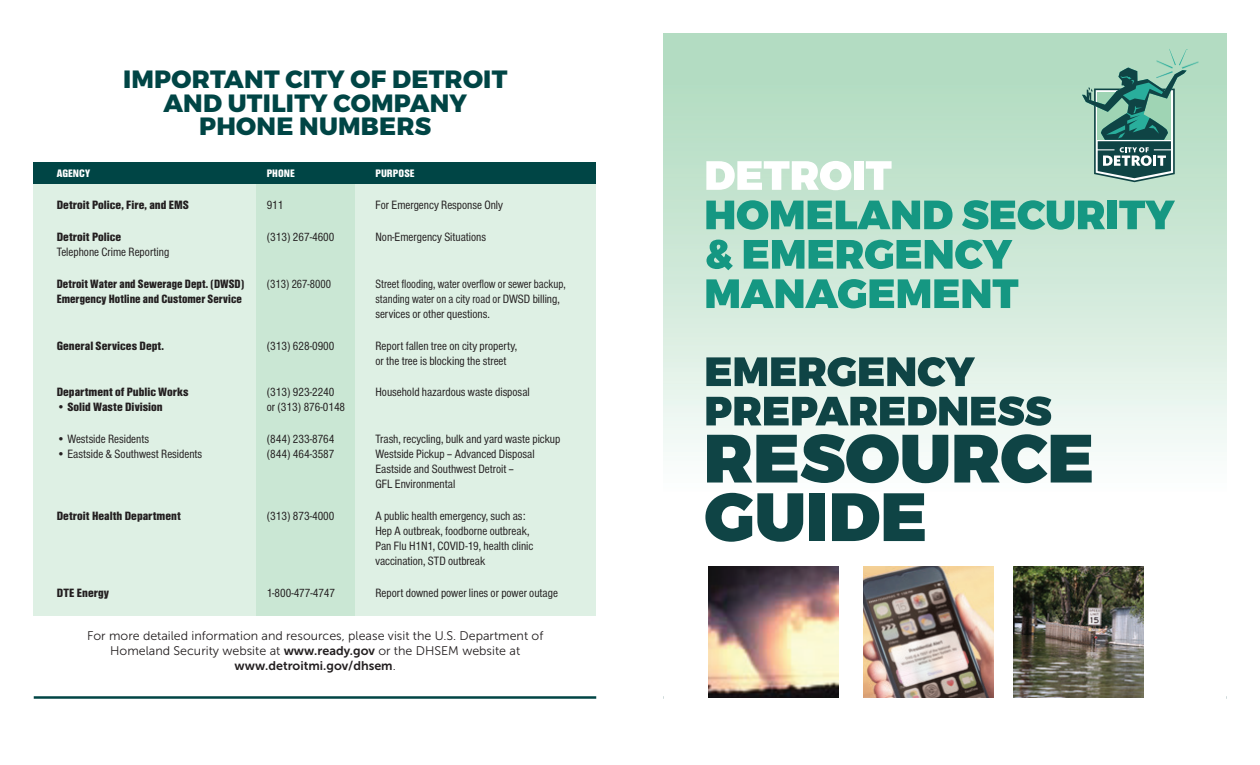
<style>
.page{position:relative;width:1260px;height:765px;background:#fff}
.page>*{position:absolute;margin:0;border:0;box-sizing:border-box;transform-origin:0 0}
.t1{font:800 25px/23.8px "Montserrat";letter-spacing:.01em;color:#004545;text-align:center}
.t2{font:12.5px/15px "Nimbus San Con";color:#231f20}
.t3{font:12.5px/15px "Museo Sans 300";color:#231f20;text-align:center}
.t4{font:900 12.5px "Nimbus San Con";color:#231f20}
.t5{font:12.5px/15px "Nimbus San Con";color:#231f20;scale:.95 1}
.t6{font:900 12.5px "Nimbus San Con";color:#231f20;scale:.95 1}
.t7{font:900 11.25px "Nimbus San Con";color:#fff}
.s1{font-family:"Museo Sans 700"}
</style>
<div class="page">
<hr style="left:34px;top:696px;width:562px;height:3px;background:#004545">
<div style="left:34px;top:162px;width:562px;height:453px;background:#def0e4"></div>
<div style="left:256px;top:162px;width:99px;height:453px;background:#cae7d4"></div>
<div style="left:34px;top:162px;width:562px;height:22px;background:#004545"></div>
<img style="left:664px;top:34px;width:562px;height:508px">
<img style="left:708px;top:566px;width:171px;height:132px">
<img style="left:879px;top:566px;width:265px;height:34px">
<img style="left:967px;top:600px;width:177px;height:98px">
<img style="left:879px;top:697px;width:88px;height:1px">
<svg style="left:706px;top:161px;width:145px;height:29px"></svg>
<div style="left:854px;top:161px;width:10px;height:29px;background:#fff"></div>
<svg style="left:866px;top:161px;width:26px;height:29px"></svg>
<svg style="left:706px;top:200px;width:247px;height:30px;background:#56b39f"></svg>
<svg style="left:962px;top:200px;width:143px;height:30px;background:#54b29d"></svg>
<div style="left:1108px;top:201px;width:9px;height:28px;background:#159782"></div>
<svg style="left:1119px;top:201px;width:56px;height:28px;background:#6dbda9"></svg>
<svg style="left:707px;top:240px;width:26px;height:30px"></svg>
<svg style="left:744px;top:240px;width:268px;height:29px;background:#53b29e"></svg>
<svg style="left:706px;top:279px;width:312px;height:29px;background:#57b3a1"></svg>
<svg style="left:706px;top:357px;width:269px;height:29px;background:#577f7c"></svg>
<svg style="left:706px;top:396px;width:345px;height:30px;background:#59807e"></svg>
<svg style="left:707px;top:434px;width:241px;height:49px"></svg>
<svg style="left:954px;top:434px;width:138px;height:49px"></svg>
<svg style="left:705px;top:493px;width:98px;height:49px"></svg>
<div style="left:809px;top:493px;width:16px;height:48px;background:#0f4445"></div>
<svg style="left:832px;top:493px;width:93px;height:48px"></svg>
<svg style="left:1082px;top:49px;width:117px;height:133px;background:#80af9f"></svg>
<img style="left:1014px;top:567px;width:130px;height:130px">
<img style="left:708px;top:567px;width:130px;height:130px">
<img style="left:863px;top:567px;width:130px;height:130px">
<p class="t1" style="left:123px;top:68px;width:386px">IMPORTANT CITY OF DETROIT<br>AND UTILITY COMPANY<br>PHONE NUMBERS</p>
<p class="t7" style="left:57px;top:167px;width:35px">AGENCY</p>
<p class="t7" style="left:267px;top:167px;width:30px">PHONE</p>
<p class="t7" style="left:375px;top:167px;width:41px">PURPOSE</p>
<p class="t4" style="left:57px;top:198px;width:134px">Detroit Police, Fire, and EMS</p>
<p class="t2" style="left:267px;top:198px;width:18px">911</p>
<p class="t2" style="left:375px;top:198px;width:129px">For Emergency Response Only</p>
<p class="t4" style="left:57px;top:230px;width:66px">Detroit Police</p>
<p class="t2" style="left:267px;top:229px;width:69px">(313) 267-4600</p>
<p class="t2" style="left:375px;top:229px;width:112px">Non-Emergency Situations</p>
<p class="t2" style="left:57px;top:244px;width:114px">Telephone Crime Reporting</p>
<p class="t6" style="left:57px;top:277px;width:199px">Detroit Water and Sewerage Dept. (DWSD)</p>
<p class="t5" style="left:267px;top:276px;width:69px">(313) 267-8000</p>
<p class="t5" style="left:375px;top:276px;width:202px">Street flooding, water overflow or sewer backup,</p>
<p class="t6" style="left:57px;top:292px;width:196px">Emergency Hotline and Customer Service</p>
<p class="t5" style="left:375px;top:291px;width:196px">standing water on a city road or DWSD billing, services or other questions.</p>
<p class="t4" style="left:57px;top:338px;width:109px">General Services Dept.</p>
<p class="t2" style="left:267px;top:338px;width:69px">(313) 628-0900</p>
<p class="t2" style="left:375px;top:338px;width:143px">Report fallen tree on city property, or the tree is blocking the street</p>
<p class="t4" style="left:57px;top:385px;width:133px">Department of Public Works</p>
<p class="t2" style="left:267px;top:385px;width:69px">(313) 923-2240</p>
<p class="t2" style="left:375px;top:385px;width:156px">Household hazardous waste disposal</p>
<p class="t4" style="left:57px;top:400px;width:108px">• Solid Waste Division</p>
<p class="t2" style="left:267px;top:400px;width:80px">or (313) 876-0148</p>
<p class="t2" style="left:57px;top:432px;width:94px">• Westside Residents</p>
<p class="t2" style="left:267px;top:432px;width:69px">(844) 233-8764</p>
<p class="t2" style="left:375px;top:432px;width:187px">Trash, recycling, bulk and yard waste pickup</p>
<p class="t2" style="left:57px;top:447px;width:147px">• Eastside &amp; Southwest Residents</p>
<p class="t2" style="left:267px;top:447px;width:69px">(844) 464-3587</p>
<p class="t2" style="left:375px;top:447px;width:161px">Westside Pickup – Advanced Disposal</p>
<p class="t2" style="left:375px;top:462px;width:140px">Eastside and Southwest Detroit –<br>GFL Environmental</p>
<p class="t4" style="left:57px;top:509px;width:126px">Detroit Health Department</p>
<p class="t2" style="left:267px;top:509px;width:69px">(313) 873-4000</p>
<p class="t2" style="left:375px;top:509px;width:159px">A public health emergency, such as:<br>Hep A outbreak, foodborne outbreak, Pan Flu H1N1, COVID-19, health clinic vaccination, STD outbreak</p>
<p class="t4" style="left:57px;top:586px;width:54px">DTE Energy</p>
<p class="t2" style="left:267px;top:586px;width:70px">1-800-477-4747</p>
<p class="t2" style="left:375px;top:586px;width:184px">Report downed power lines or power outage</p>
<p class="t3" style="left:87px;top:628px;width:458px">For more detailed information and resources, please visit the U.S. Department of<br>Homeland Security website at <span class="s1">www.ready.gov</span> or the DHSEM website at <span class="s1">www.detroitmi.gov/dhsem</span>.</p>
</div>
